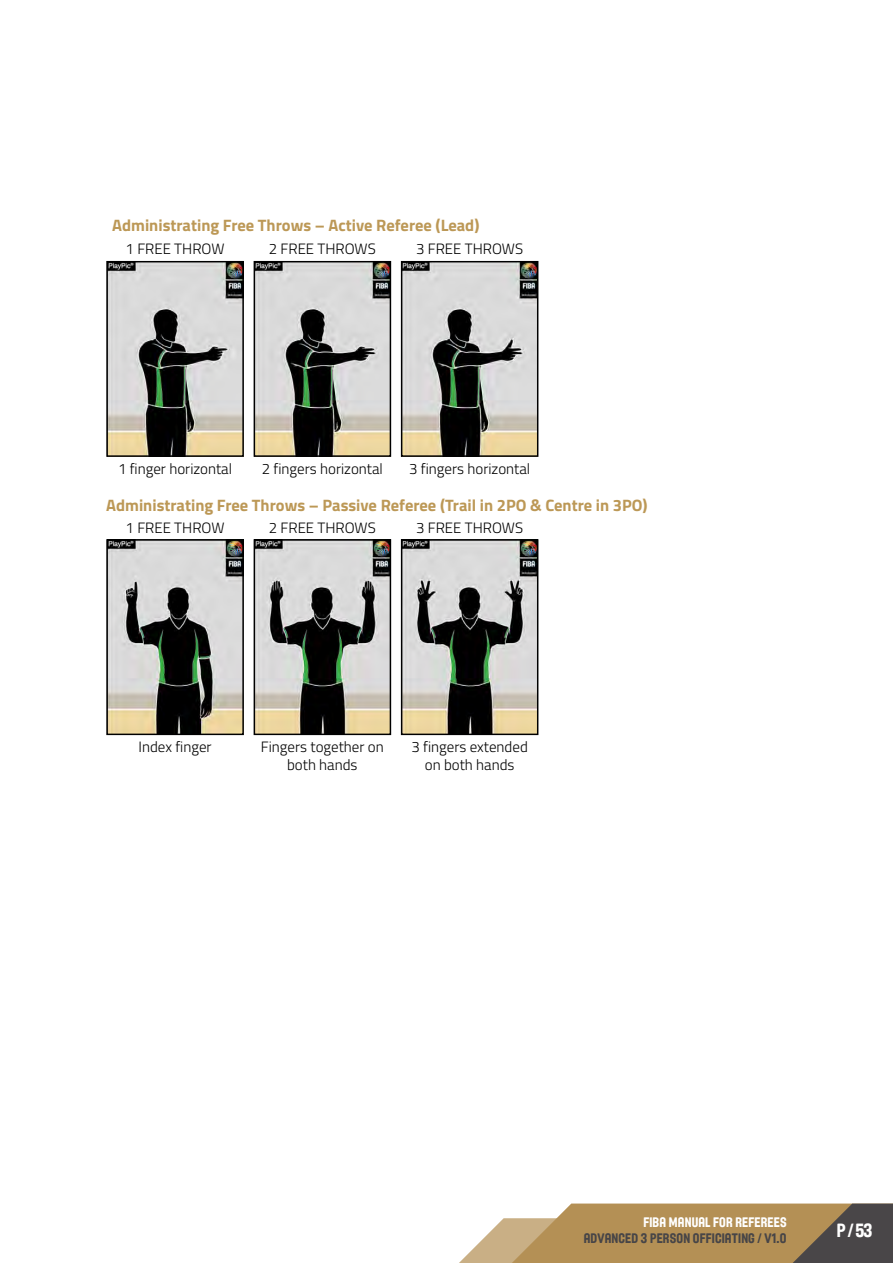
<style>
.page{position:relative;width:893px;height:1263px;background:#fff}
.page>*{position:absolute;margin:0;border:0;box-sizing:border-box;transform-origin:0 0}
.t1{font:18.75px "Fiba";color:#fff}
.t2{font:700 16.5px "Titillium";color:#bc9856}
.t3{font:300 15px/18px "Titillium";color:#000;text-align:center}
.t4{font:13.5px "Fiba";letter-spacing:.015em;color:#474547}
.t5{font:13.5px "Fiba";letter-spacing:.01em;color:#fff}
</style>
<div class="page">
<svg style="left:459px;top:1203px;width:434px;height:60px;background:#ac9269"></svg>
<img style="left:109px;top:264px;width:132px;height:190px">
<div style="left:106px;top:261px;width:138px;height:196px;border:2px solid #000"></div>
<img style="left:257px;top:264px;width:131px;height:190px">
<div style="left:254px;top:261px;width:137px;height:196px;border:2px solid #000"></div>
<img style="left:404px;top:264px;width:131px;height:190px">
<div style="left:401px;top:261px;width:137px;height:196px;border:2px solid #000"></div>
<img style="left:109px;top:542px;width:132px;height:190px">
<div style="left:106px;top:539px;width:138px;height:196px;border:2px solid #000"></div>
<img style="left:257px;top:542px;width:131px;height:190px">
<div style="left:254px;top:539px;width:137px;height:196px;border:2px solid #000"></div>
<img style="left:404px;top:542px;width:131px;height:190px">
<div style="left:401px;top:539px;width:137px;height:196px;border:2px solid #000"></div>
<p class="t2" style="left:112px;top:213px;width:369px">Administrating Free Throws – Active Referee (Lead)</p>
<p class="t3" style="left:126px;top:239px;width:100px">1 FREE THROW</p>
<p class="t3" style="left:269px;top:239px;width:108px">2 FREE THROWS</p>
<p class="t3" style="left:416px;top:239px;width:108px">3 FREE THROWS</p>
<p class="t3" style="left:118px;top:459px;width:115px">1 finger horizontal</p>
<p class="t3" style="left:262px;top:459px;width:122px">2 fingers horizontal</p>
<p class="t3" style="left:409px;top:459px;width:122px">3 fingers horizontal</p>
<p class="t2" style="left:106px;top:493px;width:543px">Administrating Free Throws – Passive Referee (Trail in 2PO &amp; Centre in 3PO)</p>
<p class="t3" style="left:126px;top:517px;width:100px">1 FREE THROW</p>
<p class="t3" style="left:269px;top:517px;width:108px">2 FREE THROWS</p>
<p class="t3" style="left:416px;top:517px;width:108px">3 FREE THROWS</p>
<p class="t3" style="left:139px;top:737px;width:75px">Index finger</p>
<p class="t3" style="left:261px;top:737px;width:124px">Fingers together on both hands</p>
<p class="t3" style="left:411px;top:737px;width:118px">3 fingers extended on both hands</p>
<p class="t5" style="left:643px;top:1213px;width:145px">FIBA MANUAL FOR REFEREES</p>
<p class="t4" style="left:584px;top:1230px;width:204px">ADVANCED 3 PERSON OFFICIATING / V1.0</p>
<p class="t1" style="left:837px;top:1218px;width:37px">P / 53</p>
</div>
